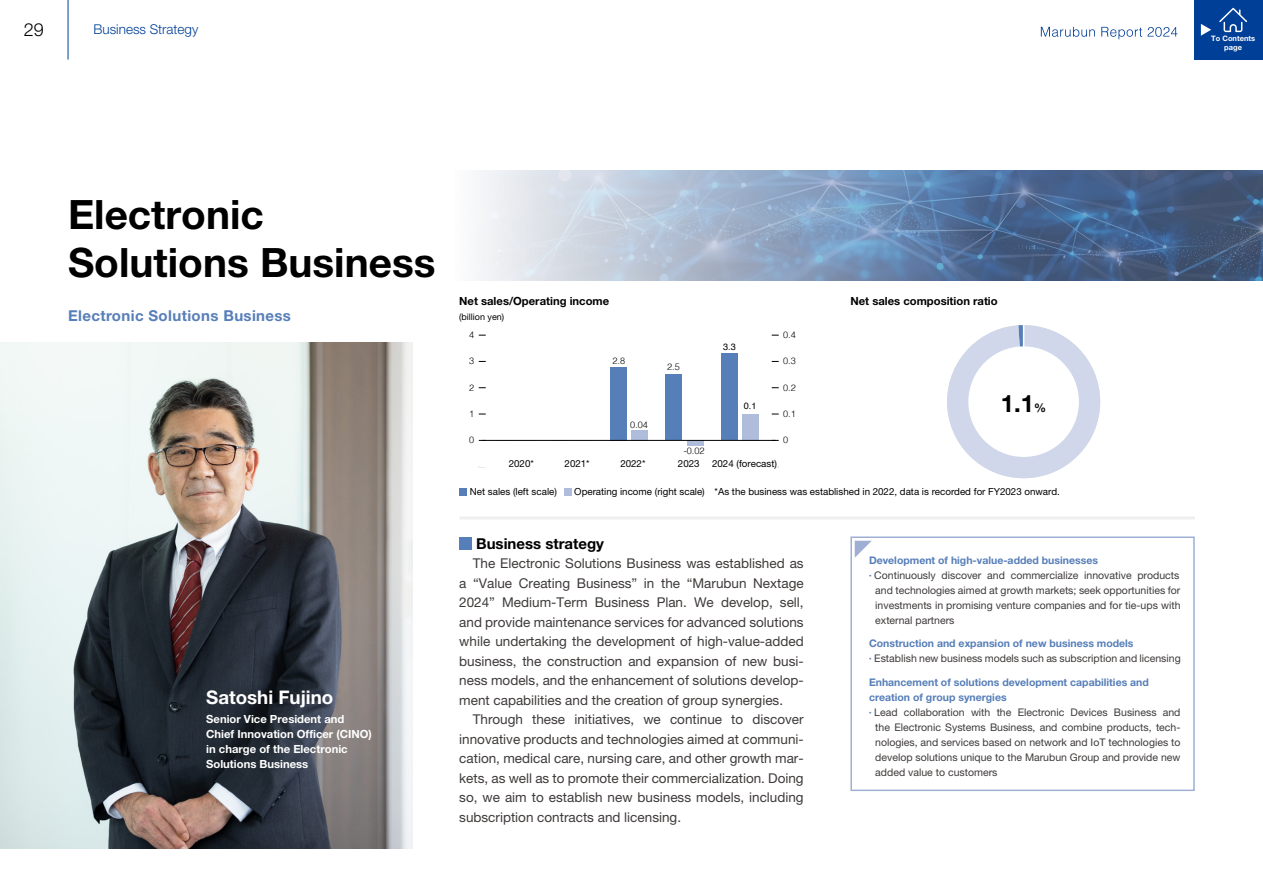
<style>
.page{position:relative;width:1263px;height:893px;background:#fff}
.page>*{position:absolute;margin:0;border:0;box-sizing:border-box;transform-origin:0 0}
.t1{font:700 40.5px/48px "Helvetica Neue LT Std";color:#000}
.t2{font:700 24px "Helvetica Neue LT Std";color:#000}
.t3{font:700 18.75px "Helvetica Neue LT Std";color:#fff}
.t4{font:300 18px "Helvetica Neue LT Std";color:#000}
.t5{font:700 15px "Helvetica Neue LT Std";letter-spacing:.025em;color:#567eb8}
.t6{font:700 15px "Helvetica Neue LT Std";color:#000}
.t7{font:13.5px/19.5px "Helvetica Neue LT Std";color:#3e3a39;text-align:justify}
.t8{font:300 13.5px "Helvetica Neue LT Std";color:#003f98}
.t9{font:700 11.25px/15px "Helvetica Neue LT Std";color:#fff}
.t10{font:700 11.25px "Helvetica Neue LT Std";color:#000}
.t11{font:10.5px/15px "Helvetica Neue LT Std";color:#3e3a39;text-align:justify}
.t12{font:700 10.5px/15px "Helvetica Neue LT Std";color:#567eb8}
.t13{font:9.75px "Helvetica Neue LT Std";color:#000}
.t14{font:300 9.15px "Helvetica";color:#000}
.t15{font:9.15px "Helvetica";color:#000}
.t16{font:9px "Helvetica Neue LT Std";color:#000}
.t17{font:700 7.5px/9px "Helvetica Neue LT Std";color:#fff;text-align:center}
.s1{font-size:12px}
.s2{font-family:"Koz Go Pr 6 N";font-size:7.8px;color:#567eb8}
</style>
<div class="page">
<hr style="left:68px;top:0;width:1px;height:60px;background:#003f98">
<div style="left:1195px;top:0;width:68px;height:60px;background:#003f98"></div>
<svg style="left:1219px;top:8px;width:28px;height:24px"></svg>
<svg style="left:1201px;top:24px;width:10px;height:12px"></svg>
<svg style="left:1041px;top:27px;width:54px;height:10px"></svg>
<svg style="left:1101px;top:27px;width:76px;height:12px"></svg>
<img style="left:0;top:342px;width:412px;height:506px">
<div style="left:610px;top:367px;width:16px;height:73px;background:#567eb8"></div>
<div style="left:666px;top:375px;width:16px;height:65px;background:#567eb8"></div>
<div style="left:721px;top:354px;width:17px;height:86px;background:#567eb8"></div>
<div style="left:631px;top:430px;width:17px;height:10px;background:#b0bcdc"></div>
<div style="left:687px;top:440px;width:16px;height:6px;background:#b0bcdc"></div>
<div style="left:742px;top:414px;width:17px;height:26px;background:#b0bcdc"></div>
<hr style="left:483px;top:440px;width:293px;height:1px;background:#000">
<div style="left:459px;top:488px;width:8px;height:7px;background:#567eb8"></div>
<div style="left:564px;top:488px;width:8px;height:7px;background:#b0bcdc"></div>
<svg style="left:947px;top:325px;width:153px;height:153px"></svg>
<hr style="left:1023px;top:325px;width:1px;height:77px;background:#fff">
<div style="left:968px;top:346px;width:111px;height:111px;background:#fff;border-radius:50%"></div>
<hr style="left:459px;top:516px;width:736px;height:3px;background:#efefef">
<div style="left:459px;top:537px;width:13px;height:13px;background:#567eb8"></div>
<div style="left:850px;top:536px;width:345px;height:255px;border:2px solid #9fafd4"></div>
<svg style="left:855px;top:541px;width:17px;height:17px"></svg>
<img style="left:480px;top:170px;width:783px;height:111px">
<h3 class="t4" style="left:24px;top:18px;width:22px">29</h3>
<p class="t8" style="left:94px;top:21px;width:106px">Business Strategy</p>
<p class="t17" style="left:1211px;top:34px;width:45px">To Contents page</p>
<h1 class="t1" style="left:68px;top:189px;width:369px">Electronic<br>Solutions Business</h1>
<p class="t5" style="left:68px;top:307px;width:224px">Electronic Solutions Business</p>
<h3 class="t3" style="left:206px;top:685px;width:129px">Satoshi Fujino</h3>
<p class="t9" style="left:206px;top:711px;width:167px">Senior Vice President and<br>Chief Innovation Officer (CINO) in charge of the Electronic<br>Solutions Business</p>
<p class="t10" style="left:459px;top:294px;width:151px">Net sales/Operating income</p>
<p class="t16" style="left:459px;top:311px;width:47px">(billion yen)</p>
<p class="t14" style="left:469px;top:327px;width:7px">4</p>
<p class="t14" style="left:783px;top:327px;width:14px">0.4</p>
<p class="t15" style="left:723px;top:340px;width:14px">3.3</p>
<p class="t14" style="left:469px;top:353px;width:7px">3</p>
<p class="t14" style="left:612px;top:353px;width:14px">2.8</p>
<p class="t14" style="left:667px;top:359px;width:14px">2.5</p>
<p class="t14" style="left:783px;top:353px;width:14px">0.3</p>
<p class="t14" style="left:469px;top:380px;width:7px">2</p>
<p class="t14" style="left:783px;top:380px;width:14px">0.2</p>
<p class="t14" style="left:469px;top:406px;width:7px">1</p>
<p class="t15" style="left:744px;top:399px;width:14px">0.1</p>
<p class="t14" style="left:783px;top:406px;width:14px">0.1</p>
<p class="t14" style="left:630px;top:417px;width:19px">0.04</p>
<p class="t14" style="left:469px;top:432px;width:7px">0</p>
<p class="t14" style="left:783px;top:432px;width:7px">0</p>
<p class="t14" style="left:684px;top:443px;width:22px">-0.02</p>
<p class="t13" style="left:509px;top:458px;width:27px">2020*</p>
<p class="t13" style="left:565px;top:458px;width:27px">2021*</p>
<p class="t13" style="left:620px;top:458px;width:27px">2022*</p>
<p class="t13" style="left:678px;top:458px;width:23px">2023</p>
<p class="t13" style="left:712px;top:458px;width:66px">2024 (forecast)</p>
<p class="t10" style="left:850px;top:294px;width:149px">Net sales composition ratio</p>
<h2 class="t2" style="left:1001px;top:388px;width:47px">1.1<span class="s1">%</span></h2>
<p class="t13" style="left:470px;top:485px;width:89px">Net sales (left scale)</p>
<p class="t13" style="left:574px;top:485px;width:487px">Operating income (right scale) *As the business was established in 2022, data is recorded for FY2023 onward.</p>
<p class="t6" style="left:476px;top:534px;width:129px">Business strategy</p>
<p class="t7" style="left:459px;top:554px;width:346px;text-indent:14px">The Electronic Solutions Business was established as a “Value Creating Business” in the “Marubun Nextage 2024” Medium-Term Business Plan. We develop, sell, and provide maintenance services for advanced solutions while undertaking the development of high-value-added business, the construction and expansion of new busi&shy;ness models, and the enhancement of solutions develop&shy;ment capabilities and the creation of group synergies.</p>
<p class="t7" style="left:459px;top:710px;width:346px;text-indent:14px">Through these initiatives, we continue to discover innovative products and technologies aimed at communi&shy;cation, medical care, nursing care, and other growth mar&shy;kets, as well as to promote their commercialization. Doing so, we aim to establish new business models, including subscription contracts and licensing.</p>
<p class="t12" style="left:869px;top:552px;width:231px">Development of high-value-added businesses</p>
<p class="t11" style="left:875px;top:567px;width:307px;text-indent:-6px"><span class="s2">•</span> Continuously discover and commercialize innovative products and technologies aimed at growth markets; seek opportunities for investments in promising venture companies and for tie-ups with external partners</p>
<p class="t12" style="left:869px;top:636px;width:266px">Construction and expansion of new business models</p>
<p class="t11" style="left:869px;top:651px;width:313px"><span class="s2">•</span> Establish new business models such as subscription and licensing</p>
<p class="t12" style="left:869px;top:674px;width:281px">Enhancement of solutions development capabilities and creation of group synergies</p>
<p class="t11" style="left:875px;top:704px;width:307px;text-indent:-6px"><span class="s2">•</span> Lead collaboration with the Electronic Devices Business and the Electronic Systems Business, and combine products, tech&shy;nologies, and services based on network and IoT technologies to develop solutions unique to the Marubun Group and provide new added value to customers</p>
</div>
